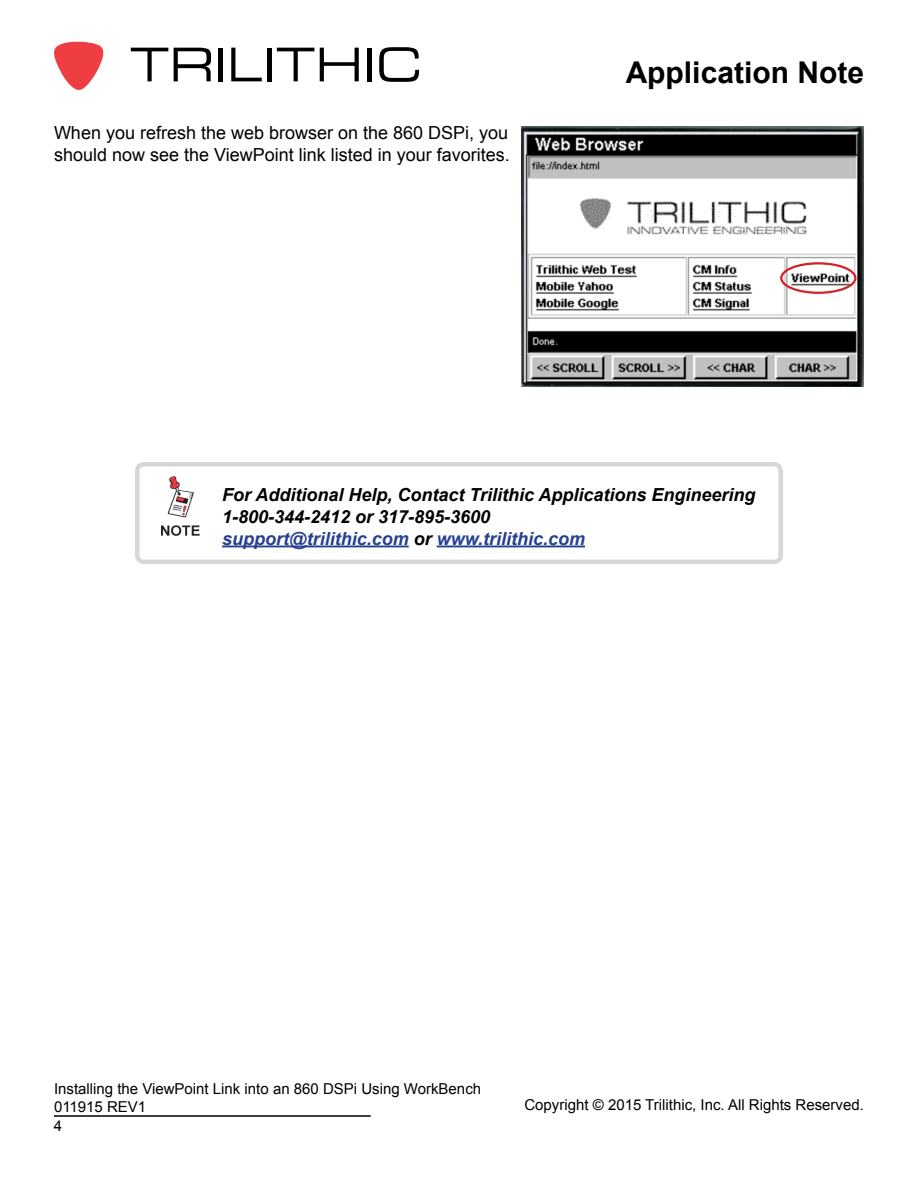
<style>
.page{position:relative;width:918px;height:1188px;background:#fff}
.page>*{position:absolute;margin:0;border:0;box-sizing:border-box;transform-origin:0 0}
.t1{font:700 30px "Arial";color:#000}
.t2{font:italic 700 18px/21.6px "Arial";color:#000}
.t3{font:18px/21.6px "Arial";color:#000}
.t4{font:15px/18px "Arial";color:#000}
.s1{color:#25408f}
</style>
<div class="page">
<svg style="left:131px;top:48px;width:37px;height:33px"></svg>
<svg style="left:174px;top:48px;width:37px;height:33px"></svg>
<hr style="left:219px;top:48px;width:4px;height:33px;background:#000">
<svg style="left:231px;top:48px;width:31px;height:33px"></svg>
<hr style="left:267px;top:48px;width:4px;height:33px;background:#000">
<svg style="left:277px;top:48px;width:37px;height:33px"></svg>
<svg style="left:320px;top:48px;width:39px;height:33px"></svg>
<hr style="left:367px;top:48px;width:4px;height:33px;background:#000">
<svg style="left:379px;top:47px;width:40px;height:35px"></svg>
<svg style="left:54px;top:42px;width:50px;height:48px"></svg>
<hr style="left:54px;top:1115px;width:317px;height:2px;background:#000">
<div style="left:135px;top:462px;width:648px;height:102px;border:4px solid #d5d7d8;border-radius:7px"></div>
<hr style="left:222px;top:546px;width:187px;height:1px;background:#25408f">
<hr style="left:437px;top:546px;width:148px;height:1px;background:#25408f">
<img style="left:162px;top:476px;width:37px;height:60px">
<img style="left:522px;top:126px;width:342px;height:260px">
<div style="left:780px;top:262px;width:76px;height:32px;border:2px solid #d2232a;border-radius:50%"></div>
<p class="t3" style="left:54px;top:122px;width:457px">When you refresh the web browser on the 860 DSPi, you should now see the ViewPoint link listed in your favorites.</p>
<h1 class="t1" style="left:626px;top:53px;width:240px">Application Note</h1>
<p class="t2" style="left:222px;top:485px;width:535px">For Additional Help, Contact Trilithic Applications Engineering<br>1-800-344-2412 or 317-895-3600<br><span class="s1">support@trilithic.com</span> or <span class="s1">www.trilithic.com</span></p>
<p class="t4" style="left:54px;top:1080px;width:429px">Installing the ViewPoint Link into an 860 DSPi Using WorkBench<br>011915 REV1</p>
<p class="t4" style="left:54px;top:1117px;width:10px">4</p>
<p class="t4" style="left:524px;top:1096px;width:341px">Copyright © 2015 Trilithic, Inc. All Rights Reserved.</p>
</div>
